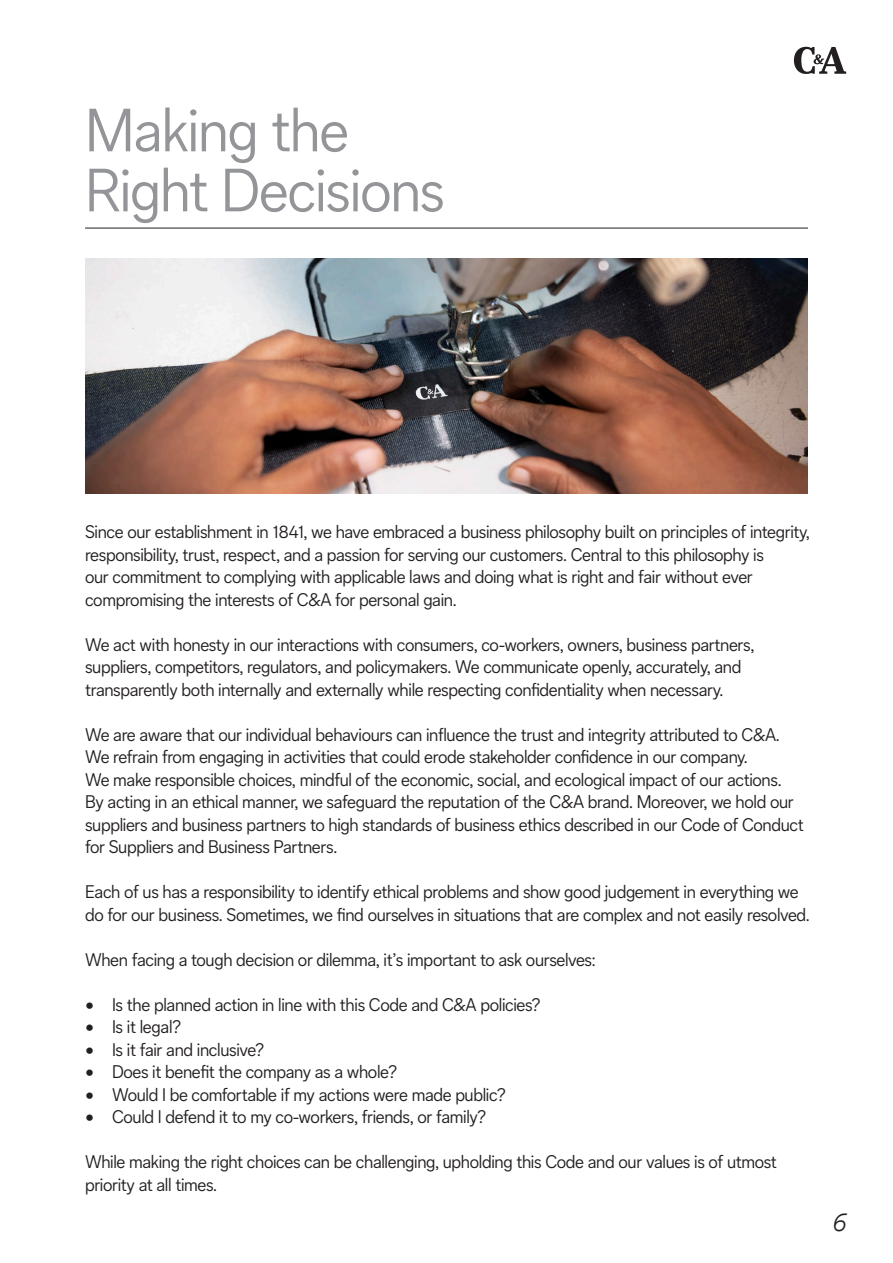
<style>
.page{position:relative;width:893px;height:1263px;background:#fff}
.page>*{position:absolute;margin:0;border:0;box-sizing:border-box;transform-origin:0 0}
.Headlines{font:300 60px "CA Sans";letter-spacing:-.02em;color:#939598}
.t1{font:italic 300 25.5px "CA Sans";color:#231f20}
.t2{font:300 18px/22.5px "CA Sans";letter-spacing:-.02em;color:#231f20}
</style>
<div class="page">
<svg style="left:794px;top:47px;width:52px;height:27px"></svg>
<img style="left:85px;top:259px;width:723px;height:234px">
<hr style="left:85px;top:228px;width:723px;height:1px;background:#231f20">
<p class="Headlines" style="left:85px;top:95px;width:265px">Making the</p>
<p class="Headlines" style="left:85px;top:155px;width:361px">Right Decisions</p>
<p class="t2" style="left:85px;top:521px;width:726px">Since our establishment in 1841, we have embraced a business philosophy built on principles of integrity, responsibility, trust, respect, and a passion for serving our customers. Central to this philosophy is<br>our commitment to complying with applicable laws and doing what is right and fair without ever compromising the interests of C&amp;A for personal gain.</p>
<p class="t2" style="left:85px;top:633px;width:671px">We act with honesty in our interactions with consumers, co-workers, owners, business partners, suppliers, competitors, regulators, and policymakers. We communicate openly, accurately, and transparently both internally and externally while respecting confidentiality when necessary.</p>
<p class="t2" style="left:85px;top:723px;width:720px">We are aware that our individual behaviours can influence the trust and integrity attributed to C&amp;A.<br>We refrain from engaging in activities that could erode stakeholder confidence in our company.<br>We make responsible choices, mindful of the economic, social, and ecological impact of our actions.<br>By acting in an ethical manner, we safeguard the reputation of the C&amp;A brand. Moreover, we hold our suppliers and business partners to high standards of business ethics described in our Code of Conduct for Suppliers and Business Partners.</p>
<p class="t2" style="left:85px;top:881px;width:726px">Each of us has a responsibility to identify ethical problems and show good judgement in everything we do for our business. Sometimes, we find ourselves in situations that are complex and not easily resolved.</p>
<p class="t2" style="left:85px;top:948px;width:513px">When facing a tough decision or dilemma, it’s important to ask ourselves:</p>
<p class="t2" style="left:85px;top:993px;width:457px">• Is the planned action in line with this Code and C&amp;A policies?</p>
<p class="t2" style="left:85px;top:1016px;width:98px">• Is it legal?</p>
<p class="t2" style="left:85px;top:1038px;width:181px">• Is it fair and inclusive?</p>
<p class="t2" style="left:85px;top:1061px;width:314px">• Does it benefit the company as a whole?</p>
<p class="t2" style="left:85px;top:1083px;width:422px">• Would I be comfortable if my actions were made public?</p>
<p class="t2" style="left:85px;top:1106px;width:403px">• Could I defend it to my co-workers, friends, or family?</p>
<p class="t2" style="left:85px;top:1151px;width:693px">While making the right choices can be challenging, upholding this Code and our values is of utmost priority at all times.</p>
<h2 class="t1" style="left:832px;top:1207px;width:15px">6</h2>
</div>
